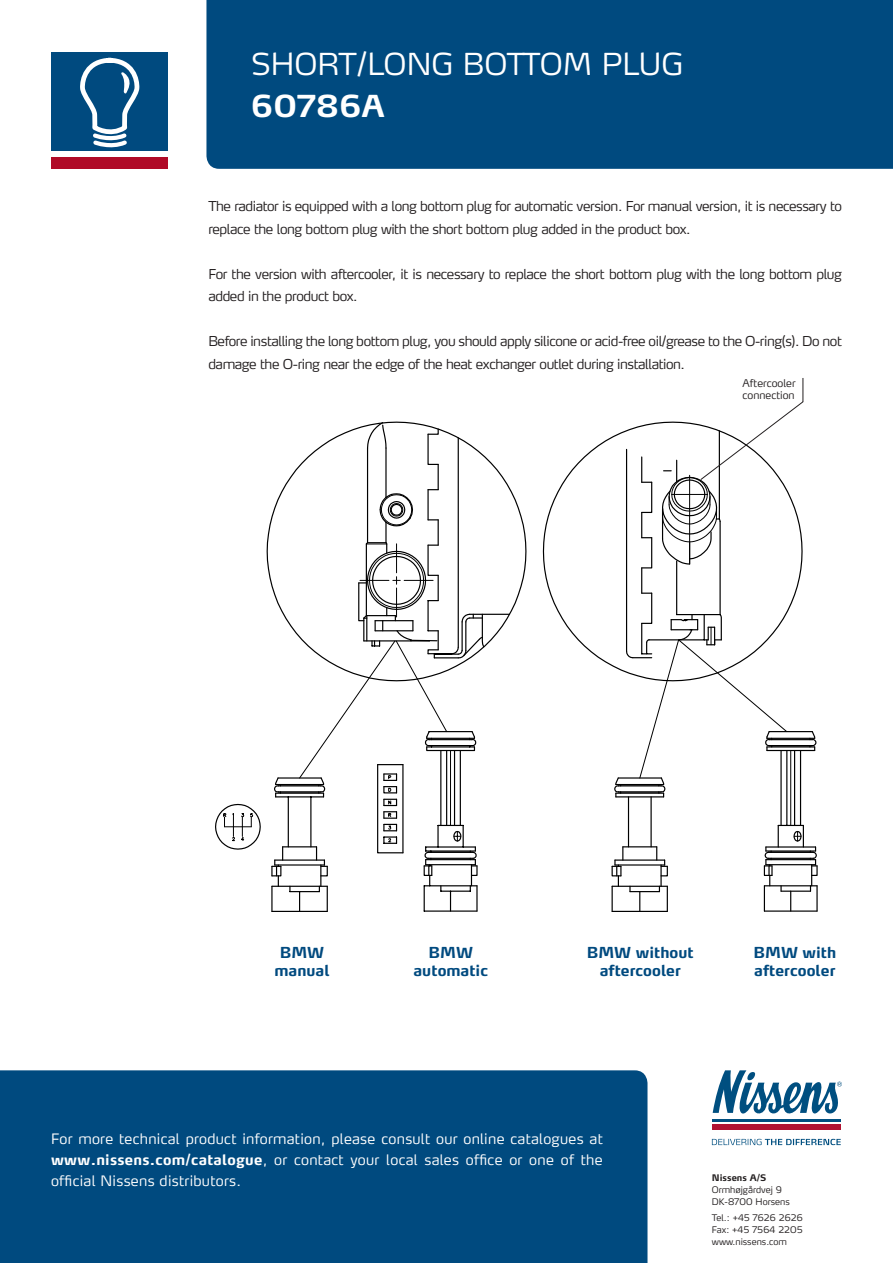
<style>
.page{position:relative;width:893px;height:1263px;background:#fff}
.page>*{position:absolute;margin:0;border:0;box-sizing:border-box;transform-origin:0 0}
.t1{font:300 30px "Max LF";color:#fff}
.t2{font:700 30px "Max LF";color:#fff}
.t3{font:700 15px "Max LF";color:#004a7f}
.t4{font:300 14.25px/21px "Max LF";letter-spacing:.02em;color:#fff;text-align:justify}
.t5{font:300 13.5px/22.5px "Max LF";letter-spacing:-.03em;color:#231f20}
.t6{font:300 10.5px "Max LF";color:#231f20}
.t7{font:300 9px "Max LF";color:#231f20}
.t8{font:700 9px "Max LF";color:#231f20}
.s1{font-weight:700}
</style>
<div class="page">
<div style="left:206px;top:0;width:687px;height:169px;background:#004a7f"></div>
<svg style="left:713px;top:1070px;width:129px;height:52px"></svg>
<svg style="left:712px;top:1139px;width:129px;height:6px"></svg>
<hr style="left:712px;top:1119px;width:129px;height:2px;background:#004f80">
<div style="left:712px;top:1124px;width:129px;height:6px;background:#b11332"></div>
<div style="left:0;top:1070px;width:647px;height:193px;background:#004a7f"></div>
<div style="left:51px;top:52px;width:117px;height:98px;background:#004a7f"></div>
<div style="left:51px;top:158px;width:117px;height:11px;background:#b00a27"></div>
<svg style="left:80px;top:57px;width:60px;height:91px"></svg>
<svg style="left:215px;top:421px;width:603px;height:491px"></svg>
<svg style="left:614px;top:378px;width:203px;height:419px"></svg>
<p class="t1" style="left:251px;top:46px;width:434px">SHORT/LONG BOTTOM PLUG</p>
<p class="t2" style="left:251px;top:87px;width:135px">60786A</p>
<p class="t5" style="left:208px;top:195px;width:635px">The radiator is equipped with a long bottom plug for automatic version. For manual version, it is necessary to replace the long bottom plug with the short bottom plug added in the product box.</p>
<p class="t5" style="left:208px;top:262px;width:635px">For the version with aftercooler, it is necessary to replace the short bottom plug with the long bottom plug added in the product box.</p>
<p class="t5" style="left:208px;top:330px;width:635px">Before installing the long bottom plug, you should apply silicone or acid-free oil/grease to the O-ring(s). Do not damage the O-ring near the edge of the heat exchanger outlet during installation.</p>
<p class="t6" style="left:742px;top:376px;width:55px">Aftercooler</p>
<p class="t6" style="left:742px;top:389px;width:54px">connection</p>
<p class="t3" style="left:280px;top:943px;width:46px">BMW</p>
<p class="t3" style="left:275px;top:961px;width:56px">manual</p>
<p class="t3" style="left:428px;top:943px;width:46px">BMW</p>
<p class="t3" style="left:414px;top:961px;width:76px">automatic</p>
<p class="t3" style="left:587px;top:943px;width:109px">BMW without</p>
<p class="t3" style="left:600px;top:961px;width:83px">aftercooler</p>
<p class="t3" style="left:753px;top:943px;width:84px">BMW with</p>
<p class="t3" style="left:754px;top:961px;width:83px">aftercooler</p>
<p class="t4" style="left:51px;top:1128px;width:553px">For more technical product information, please consult our online catalogues at <span class="s1">www.nissens.com/catalogue</span>, or contact your local sales office or one of the official Nissens distributors.</p>
<p class="t8" style="left:712px;top:1172px;width:56px">Nissens A/S</p>
<p class="t7" style="left:712px;top:1184px;width:71px">Ormhøjgårdvej 9</p>
<p class="t7" style="left:712px;top:1196px;width:79px">DK-8700 Horsens</p>
<p class="t7" style="left:712px;top:1212px;width:93px">Tel.: +45 7626 2626</p>
<p class="t7" style="left:712px;top:1224px;width:92px">Fax: +45 7564 2205</p>
<p class="t7" style="left:712px;top:1236px;width:77px">www.nissens.com</p>
</div>
